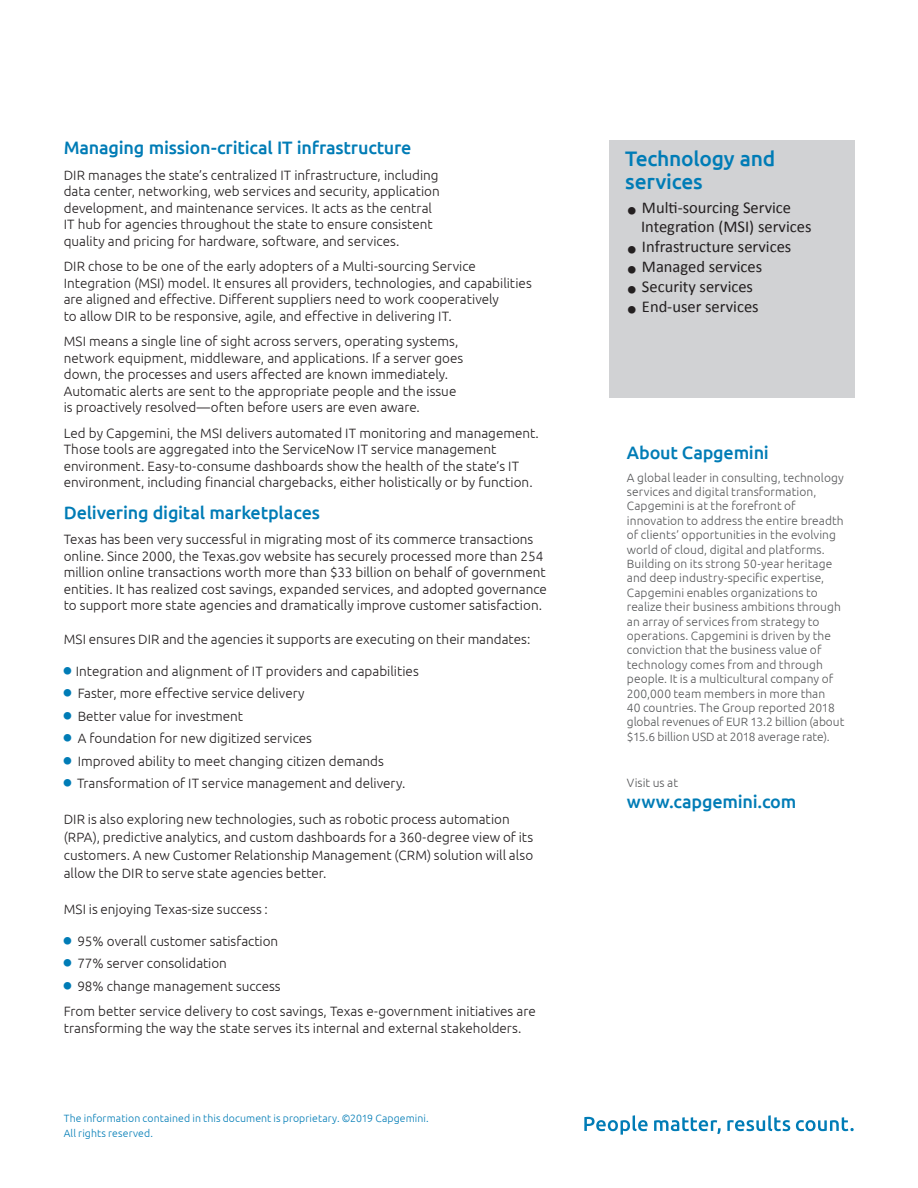
<style>
.page{position:relative;width:918px;height:1188px;background:#fff}
.page>*{position:absolute;margin:0;border:0;box-sizing:border-box;transform-origin:0 0}
.t1{font:500 21px/22.5px "Ubuntu";letter-spacing:-.015em;color:#007cb6}
.t2{font:500 18px "Ubuntu";letter-spacing:-.015em;color:#007cb6}
.t3{font:16.5px/19.8px "Calibri";color:#231f20}
.t4{font:300 13.5px/16.5px "Ubuntu";color:#231f20}
.t5{font:300 12px/14.4px "Ubuntu";letter-spacing:.005em;color:#57585a}
.t6{font:300 10.5px/15px "Ubuntu";letter-spacing:.01em;color:#007cb6}
.t7{font:7.5px "Webdings";color:#007cb6}
</style>
<div class="page">
<svg style="left:584px;top:1115px;width:64px;height:20px"></svg>
<svg style="left:654px;top:1117px;width:67px;height:17px"></svg>
<svg style="left:727px;top:1115px;width:63px;height:16px"></svg>
<svg style="left:796px;top:1117px;width:58px;height:14px"></svg>
<div style="left:609px;top:140px;width:245px;height:258px;background:#d1d2d4"></div>
<h2 class="t2" style="left:64px;top:136px;width:349px">Managing mission-critical IT infrastructure</h2>
<p class="t4" style="left:64px;top:166px;width:378px">DIR manages the state’s centralized IT infrastructure, including data center, networking, web services and security, application development, and maintenance services. It acts as the central IT hub for agencies throughout the state to ensure consistent quality and pricing for hardware, software, and services.</p>
<p class="t4" style="left:64px;top:258px;width:470px">DIR chose to be one of the early adopters of a Multi-sourcing Service Integration (MSI) model. It ensures all providers, technologies, and capabilities are aligned and effective. Different suppliers need to work cooperatively<br>to allow DIR to be responsive, agile, and effective in delivering IT.</p>
<p class="t4" style="left:64px;top:333px;width:401px">MSI means a single line of sight across servers, operating systems, network equipment, middleware, and applications. If a server goes down, the processes and users affected are known immediately.<br>Automatic alerts are sent to the appropriate people and the issue is proactively resolved—often before users are even aware.</p>
<p class="t4" style="left:64px;top:424px;width:477px">Led by Capgemini, the MSI delivers automated IT monitoring and management.<br>Those tools are aggregated into the ServiceNow IT service management environment. Easy-to-consume dashboards show the health of the state’s IT environment, including financial chargebacks, either holistically or by function.</p>
<h2 class="t2" style="left:64px;top:501px;width:258px">Delivering digital marketplaces</h2>
<p class="t4" style="left:64px;top:531px;width:485px">Texas has been very successful in migrating most of its commerce transactions online. Since 2000, the Texas.gov website has securely processed more than 254 million online transactions worth more than $33 billion on behalf of government entities. It has realized cost savings, expanded services, and adopted governance to support more state agencies and dramatically improve customer satisfaction.</p>
<p class="t4" style="left:64px;top:631px;width:468px">MSI ensures DIR and the agencies it supports are executing on their mandates:</p>
<p class="t4" style="left:64px;top:662px;width:357px"><sup>■</sup> Integration and alignment of IT providers and capabilities</p>
<p class="t4" style="left:64px;top:685px;width:242px"><sup>■</sup> Faster, more effective service delivery</p>
<p class="t4" style="left:64px;top:707px;width:181px"><sup>■</sup> Better value for investment</p>
<p class="t4" style="left:64px;top:730px;width:250px"><sup>■</sup> A foundation for new digitized services</p>
<p class="t4" style="left:64px;top:752px;width:322px"><sup>■</sup> Improved ability to meet changing citizen demands</p>
<p class="t4" style="left:64px;top:775px;width:343px"><sup>■</sup> Transformation of IT service management and delivery.</p>
<p class="t4" style="left:64px;top:810px;width:471px;line-height:18px">DIR is also exploring new technologies, such as robotic process automation (RPA), predictive analytics, and custom dashboards for a 360-degree view of its customers. A new Customer Relationship Management (CRM) solution will also allow the DIR to serve state agencies better.</p>
<p class="t4" style="left:64px;top:901px;width:206px">MSI is enjoying Texas-size success :</p>
<p class="t7" style="left:64px;top:937px;width:9px">■</p>
<p class="t7" style="left:64px;top:959px;width:9px">■</p>
<p class="t7" style="left:64px;top:982px;width:9px">■</p>
<p class="t4" style="left:77px;top:929px;width:205px;line-height:22.5px">95% overall customer satisfaction<br>77% server consolidation<br>98% change management success</p>
<p class="t4" style="left:64px;top:1003px;width:474px">From better service delivery to cost savings, Texas e-government initiatives are transforming the way the state serves its internal and external stakeholders.</p>
<p class="t6" style="left:64px;top:1111px;width:366px">The information contained in this document is proprietary. ©2019 Capgemini.<br>All rights reserved.</p>
<h1 class="t1" style="left:625px;top:147px;width:152px">Technology and services</h1>
<p class="t3" style="left:641px;top:197px;width:172px;text-indent:-13px">■ Multi-sourcing Service<br>Integration (MSI) services</p>
<p class="t3" style="left:628px;top:237px;width:165px">■ Infrastructure services</p>
<p class="t3" style="left:628px;top:257px;width:135px">■ Managed services</p>
<p class="t3" style="left:628px;top:277px;width:126px">■ Security services</p>
<p class="t3" style="left:628px;top:296px;width:132px">■ End-user services</p>
<h2 class="t2" style="left:627px;top:441px;width:144px">About Capgemini</h2>
<p class="t5" style="left:627px;top:470px;width:219px">A global leader in consulting, technology services and digital transformation, Capgemini is at the forefront of innovation to address the entire breadth of clients’ opportunities in the evolving world of cloud, digital and platforms.<br>Building on its strong 50-year heritage and deep industry-specific expertise, Capgemini enables organizations to realize their business ambitions through an array of services from strategy to operations. Capgemini is driven by the conviction that the business value of technology comes from and through people. It is a multicultural company of 200,000 team members in more than<br>40 countries. The Group reported 2018 global revenues of EUR 13.2 billion (about $15.6 billion USD at 2018 average rate).</p>
<p class="t5" style="left:627px;top:775px;width:53px">Visit us at</p>
<h2 class="t2" style="left:627px;top:790px;width:171px">www.capgemini.com</h2>
</div>
